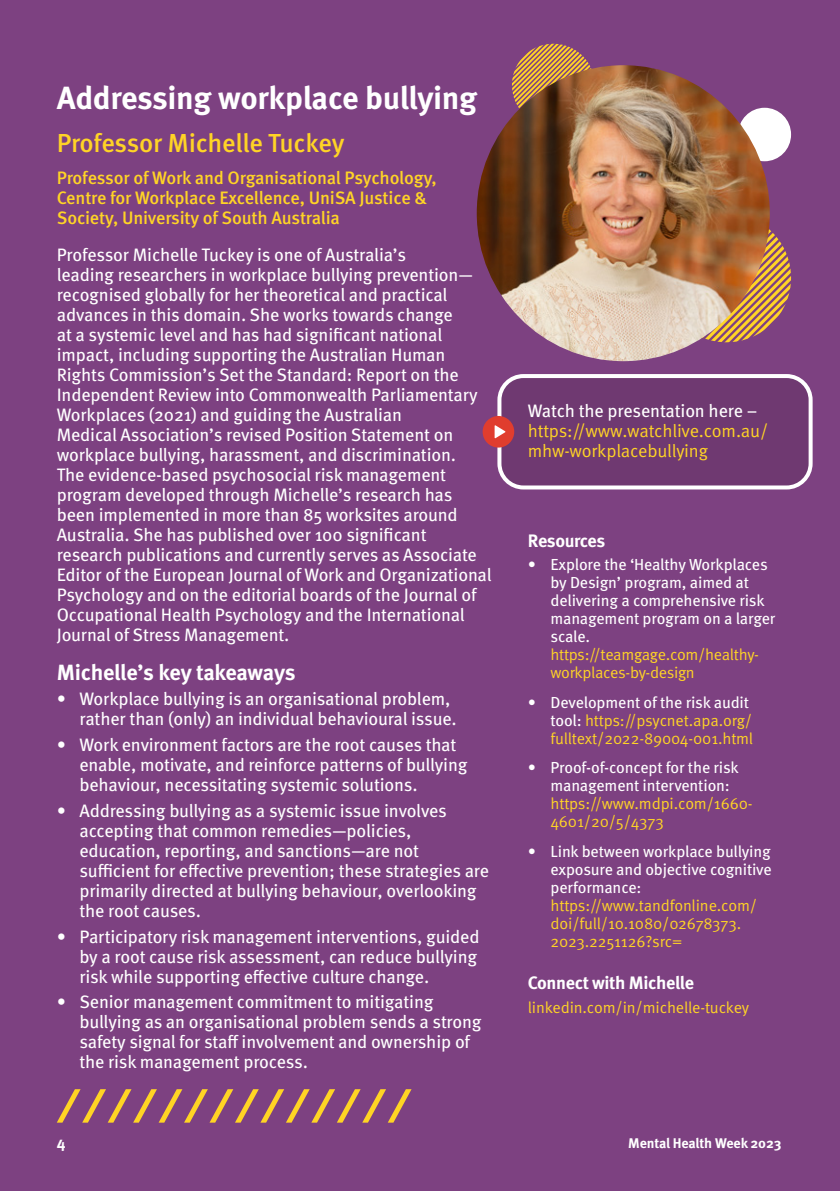
<style>
.page{position:relative;width:840px;height:1191px;background:#fff}
.page>*{position:absolute;margin:0;border:0;box-sizing:border-box;transform-origin:0 0}
.t1{font:700 32px "Meta Pro";letter-spacing:-.01em;color:#fff}
.t2{font:500 26px "Meta Pro";letter-spacing:-.01em;color:#ffd426}
.t3{font:700 22px "Meta Pro";letter-spacing:-.015em;color:#fff}
.t4{font:18px/20px "Meta Pro";letter-spacing:-.01em;color:#fff}
.t5{font:500 18px/20px "Meta Pro";letter-spacing:-.01em;color:#ffd426}
.t6{font:18px/20px "Meta Pro Norm";letter-spacing:-.015em;color:#ffd426}
.t7{font:700 18px "Meta Pro";letter-spacing:-.02em;color:#fff}
.t8{font:16px/18px "Meta Pro";letter-spacing:-.01em;color:#fff}
.t9{font:16px/18px "Meta Pro Norm";letter-spacing:-.015em;color:#ffd426}
.t10{font:700 16px "Meta Pro";color:#fff}
.t11{font:700 14px "Meta Pro";letter-spacing:-.01em;color:#fff}
.s1{font-family:"Meta Pro";color:#fff}
</style>
<div class="page">
<div style="left:0;top:0;width:839px;height:1191px;background:#7d4181"></div>
<div style="left:499px;top:376px;width:311px;height:111px;background:#6f3971;border-radius:24px"></div>
<div style="left:497px;top:374px;width:315px;height:115px;border:4px solid #fff;border-radius:24px"></div>
<div style="left:737px;top:108px;width:53px;height:53px;background:#fff;border-radius:50%"></div>
<svg style="left:769px;top:213px;width:21px;height:112px"></svg>
<svg style="left:517px;top:44px;width:73px;height:21px"></svg>
<img style="left:476px;top:65px;width:293px;height:296px">
<hr style="left:839px;top:0;width:1px;height:595px;background:#14868f">
<hr style="left:839px;top:595px;width:1px;height:596px;background:#14868f">
<img style="left:839px;top:596px;width:1px;height:381px">
<svg style="left:57px;top:1089px;width:354px;height:33px"></svg>
<div style="left:482px;top:416px;width:32px;height:31px;background:#e03d2e;border-radius:50%"></div>
<svg style="left:494px;top:425px;width:11px;height:13px"></svg>
<h1 class="t1" style="left:57px;top:73px;width:422px">Addressing workplace bullying</h1>
<h2 class="t2" style="left:57px;top:123px;width:289px">Professor Michelle Tuckey</h2>
<p class="t5" style="left:57px;top:166px;width:381px">Professor of Work and Organisational Psychology,<br>Centre for Workplace Excellence, UniSA Justice &amp;<br>Society, University of South Australia</p>
<p class="t4" style="left:57px;top:243px;width:436px">Professor Michelle Tuckey is one of Australia’s<br>leading researchers in workplace bullying prevention— recognised globally for her theoretical and practical advances in this domain. She works towards change<br>at a systemic level and has had significant national impact, including supporting the Australian Human Rights Commission’s Set the Standard: Report on the Independent Review into Commonwealth Parliamentary Workplaces (2021) and guiding the Australian<br>Medical Association’s revised Position Statement on workplace bullying, harassment, and discrimination.<br>The evidence-based psychosocial risk management program developed through Michelle’s research has been implemented in more than 85 worksites around Australia. She has published over 100 significant research publications and currently serves as Associate Editor of the European Journal of Work and Organizational Psychology and on the editorial boards of the Journal of Occupational Health Psychology and the International Journal of Stress Management.</p>
<p class="t3" style="left:57px;top:655px;width:240px">Michelle’s key takeaways</p>
<p class="t4" style="left:79px;top:688px;width:378px;text-indent:-23px">• Workplace bullying is an organisational problem, rather than (only) an individual behavioural issue.</p>
<p class="t4" style="left:79px;top:733px;width:389px;text-indent:-23px">• Work environment factors are the root causes that enable, motivate, and reinforce patterns of bullying behaviour, necessitating systemic solutions.</p>
<p class="t4" style="left:79px;top:799px;width:411px;text-indent:-23px">• Addressing bullying as a systemic issue involves accepting that common remedies—policies, education, reporting, and sanctions—are not sufficient for effective prevention; these strategies are primarily directed at bullying behaviour, overlooking the root causes.</p>
<p class="t4" style="left:79px;top:925px;width:401px;text-indent:-23px">• Participatory risk management interventions, guided by a root cause risk assessment, can reduce bullying risk while supporting effective culture change.</p>
<p class="t4" style="left:79px;top:990px;width:403px;text-indent:-23px">• Senior management commitment to mitigating bullying as an organisational problem sends a strong safety signal for staff involvement and ownership of the risk management process.</p>
<p class="t4" style="left:527px;top:399px;width:231px">Watch the presentation here –</p>
<p class="t6" style="left:527px;top:419px;width:242px">https://www.watchlive.com.au/ mhw-workplacebullying</p>
<p class="t7" style="left:527px;top:526px;width:79px">Resources</p>
<p class="t8" style="left:550px;top:555px;width:226px;text-indent:-23px">• Explore the ‘Healthy Workplaces by Design’ program, aimed at delivering a comprehensive risk management program on a larger scale.</p>
<p class="t9" style="left:550px;top:645px;width:210px">https://teamgage.com/healthy&shy;workplaces-by-design</p>
<p class="t8" style="left:527px;top:692px;width:223px">• Development of the risk audit</p>
<p class="t9" style="left:550px;top:710px;width:204px"><span class="s1">tool:</span> https://psycnet.apa.org/ fulltext/2022-89004-001.html</p>
<p class="t8" style="left:550px;top:757px;width:190px;text-indent:-23px">• Proof-of-concept for the risk management intervention:</p>
<p class="t9" style="left:550px;top:793px;width:203px">https://www.mdpi.com/1660-<br>4601/20/5/4373</p>
<p class="t8" style="left:550px;top:841px;width:222px;text-align:justify;text-indent:-23px">• Link between workplace bullying exposure and objective cognitive performance:</p>
<p class="t9" style="left:550px;top:895px;width:208px">https://www.tandfonline.com/ doi/full/10.1080/02678373.<br>2023.2251126?src=</p>
<p class="t7" style="left:527px;top:969px;width:167px">Connect with Michelle</p>
<p class="t9" style="left:527px;top:997px;width:223px">linkedin.com/in/michelle-tuckey</p>
<p class="t10" style="left:57px;top:1130px;width:10px">4</p>
<p class="t11" style="left:628px;top:1132px;width:155px">Mental Health Week 2023</p>
</div>
